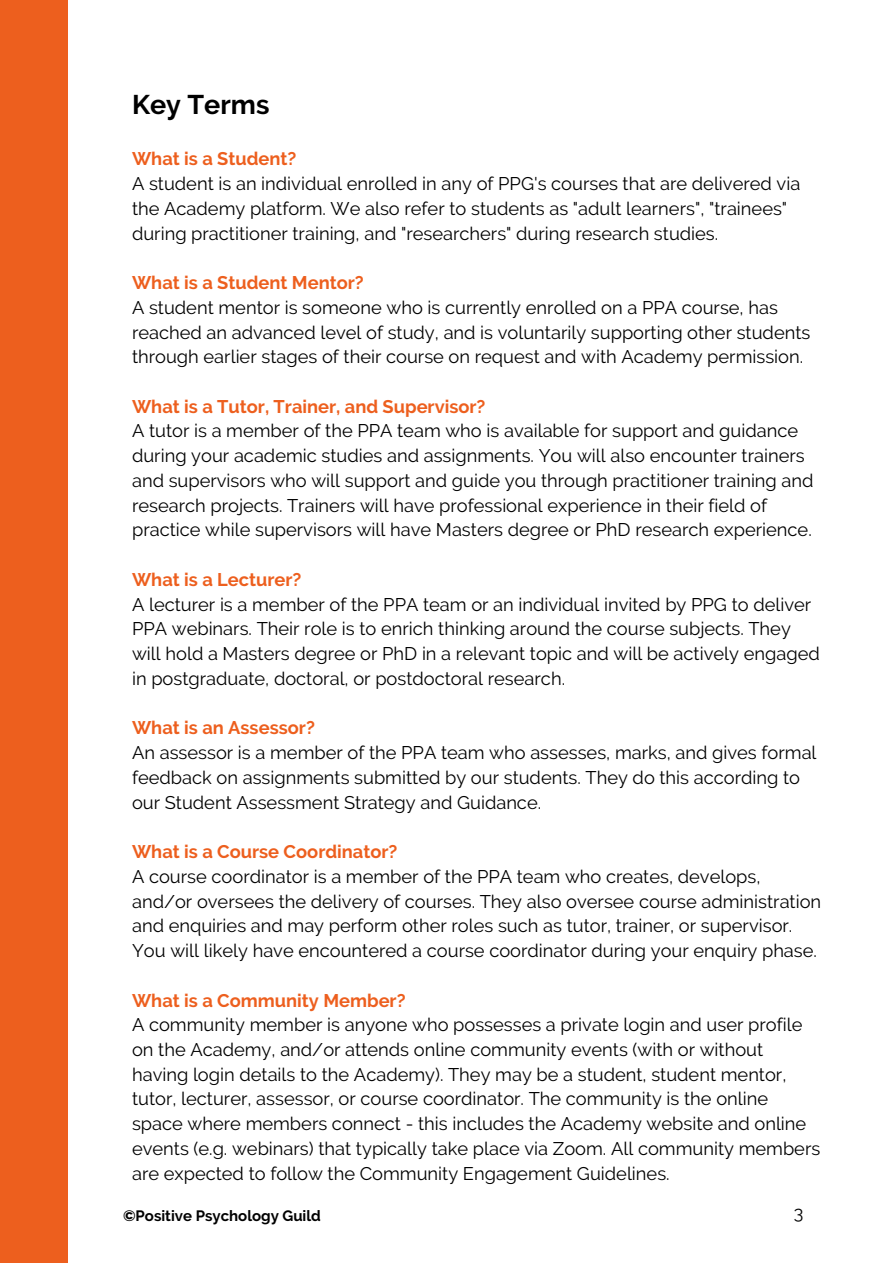
<style>
.page{position:relative;width:893px;height:1264px;background:#fff}
.page>*{position:absolute;margin:0;border:0;box-sizing:border-box;transform-origin:0 0}
.t1{font:700 27px "Raleway";color:#000}
.t2{font:18.3px/24.8px "Raleway";color:#000}
.t3{font:700 18.3px "Raleway";color:#ed5f1e}
.t4{font:18px "Raleway";color:#000}
.t5{font:700 15px "Raleway";color:#000}
</style>
<div class="page">
<div style="left:0;top:0;width:68px;height:1262px;background:#ed5f1e"></div>
<h1 class="t1" style="left:132px;top:88px;width:139px">Key Terms</h1>
<p class="t3" style="left:132px;top:148px;width:166px">What is a Student?</p>
<p class="t2" style="left:132px;top:171px;width:669px">A student is an individual enrolled in any of PPG's courses that are delivered via the Academy platform. We also refer to students as "adult learners", "trainees" during practitioner training, and "researchers" during research studies.</p>
<p class="t3" style="left:132px;top:272px;width:233px">What is a Student Mentor?</p>
<p class="t2" style="left:132px;top:295px;width:679px">A student mentor is someone who is currently enrolled on a PPA course, has reached an advanced level of study, and is voluntarily supporting other students through earlier stages of their course on request and with Academy permission.</p>
<p class="t3" style="left:132px;top:395px;width:355px">What is a Tutor, Trainer, and Supervisor?</p>
<p class="t2" style="left:132px;top:418px;width:683px">A tutor is a member of the PPA team who is available for support and guidance during your academic studies and assignments. You will also encounter trainers and supervisors who will support and guide you through practitioner training and research projects. Trainers will have professional experience in their field of practice while supervisors will have Masters degree or PhD research experience.</p>
<p class="t3" style="left:132px;top:568px;width:171px">What is a Lecturer?</p>
<p class="t2" style="left:132px;top:592px;width:689px">A lecturer is a member of the PPA team or an individual invited by PPG to deliver PPA webinars. Their role is to enrich thinking around the course subjects. They will hold a Masters degree or PhD in a relevant topic and will be actively engaged in postgraduate, doctoral, or postdoctoral research.</p>
<p class="t3" style="left:132px;top:717px;width:184px">What is an Assessor?</p>
<p class="t2" style="left:132px;top:740px;width:686px">An assessor is a member of the PPA team who assesses, marks, and gives formal feedback on assignments submitted by our students. They do this according to our Student Assessment Strategy and Guidance.</p>
<p class="t3" style="left:132px;top:840px;width:267px">What is a Course Coordinator?</p>
<p class="t2" style="left:132px;top:864px;width:690px">A course coordinator is a member of the PPA team who creates, develops, and/or oversees the delivery of courses. They also oversee course administration and enquiries and may perform other roles such as tutor, trainer, or supervisor.<br>You will likely have encountered a course coordinator during your enquiry phase.</p>
<p class="t3" style="left:132px;top:989px;width:275px">What is a Community Member?</p>
<p class="t2" style="left:132px;top:1012px;width:689px">A community member is anyone who possesses a private login and user profile on the Academy, and/or attends online community events (with or without having login details to the Academy). They may be a student, student mentor, tutor, lecturer, assessor, or course coordinator. The community is the online space where members connect - this includes the Academy website and online events (e.g. webinars) that typically take place via Zoom. All community members are expected to follow the Community Engagement Guidelines.</p>
<p class="t5" style="left:123px;top:1206px;width:199px">©Positive Psychology Guild</p>
<p class="t4" style="left:793px;top:1202px;width:11px">3</p>
</div>
